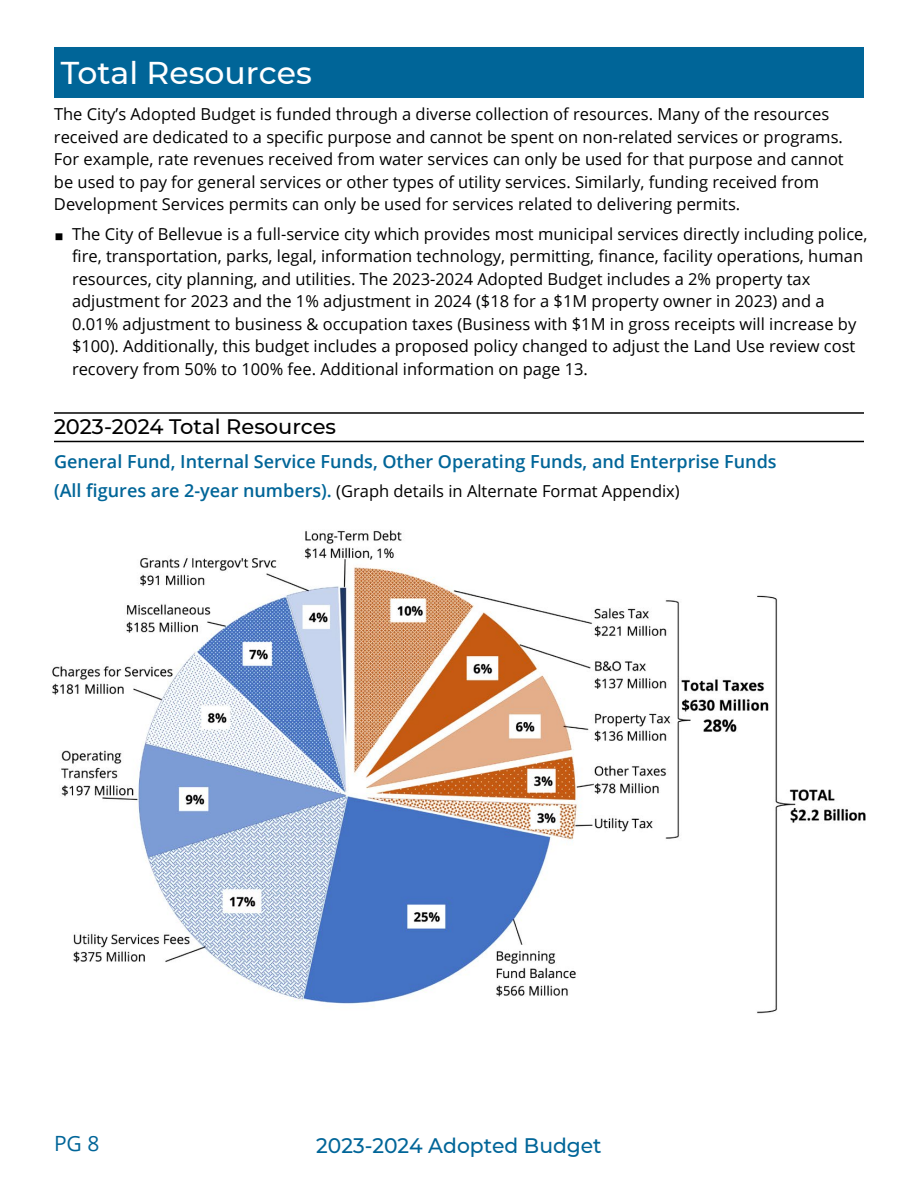
<style>
.page{position:relative;width:918px;height:1188px;background:#fff}
.page>*{position:absolute;margin:0;border:0;box-sizing:border-box;transform-origin:0 0}
.overall_text{font:500 31.5px "Montserrat";color:#fff}
.header_black_h3{font:500 21px "Montserrat";color:#000}
.t1{font:500 21px "Montserrat";color:#006598}
.t2{font:21px "Open Sans";color:#006598}
.text_in_blue__some_l{font:600 18px "Open Sans";color:#006598}
.overall_text-2{font:16.5px/22.5px "Open Sans";color:#000}
.text_in_blue__some_l-2{font:16.5px "Open Sans";color:#000}
.s1{font-style:inherit}
.s2{font-weight:600;font-size:18px;color:#006598}
</style>
<div class="page">
<div style="left:54px;top:47px;width:810px;height:51px;background:#006598"></div>
<hr style="left:54px;top:412px;width:810px;height:2px;background:#000">
<hr style="left:54px;top:441px;width:810px;height:1px;background:#000">
<img style="left:52px;top:530px;width:813px;height:484px">
<p class="overall_text" style="left:61px;top:51px;width:253px">Total Resources</p>
<p class="overall_text-2" style="left:54px;top:103px;width:791px">The City’s <span class="s1">Adopted</span> Budget is funded through a diverse collection of resources. Many of the resources received are dedicated to a specific purpose and cannot be spent on non-related services or programs.<br>For example, rate revenues received from water services can only be used for that purpose and cannot be used to pay for general services or other types of utility services. Similarly, funding received from Development Services permits can only be used for services related to delivering permits.</p>
<p class="overall_text-2" style="left:72px;top:222px;width:797px;text-indent:-18px">◼ The City of Bellevue is a full-service city which provides most municipal services directly including police, fire, transportation, parks, legal, information technology, permitting, finance, facility operations, human resources, city planning, and utilities. The 2023-2024 <span class="s1">Adopted</span> Budget includes a 2% property tax adjustment for 2023 and the 1% adjustment in 2024 ($18 for a $1M property owner in 2023) and a 0.01% adjustment to business &amp; occupation taxes (Business with $1M in gross receipts will increase by $100). Additionally, this budget includes a proposed policy changed to adjust the Land Use review cost recovery from 50% to 100% fee. Additional information on page 13.</p>
<h3 class="header_black_h3" style="left:54px;top:412px;width:284px">2023-2024 Total Resources</h3>
<p class="text_in_blue__some_l" style="left:54px;top:450px;width:724px">General Fund, Internal Service Funds, Other Operating Funds, and Enterprise Funds</p>
<p class="text_in_blue__some_l-2" style="left:54px;top:480px;width:627px"><span class="s2">(All figures are 2-year numbers).</span> (Graph details in Alternate Format Appendix)</p>
<p class="t2" style="left:54px;top:1129px;width:47px">PG 8</p>
<p class="t1" style="left:316px;top:1130px;width:287px">2023-2024 Adopted Budget</p>
</div>
